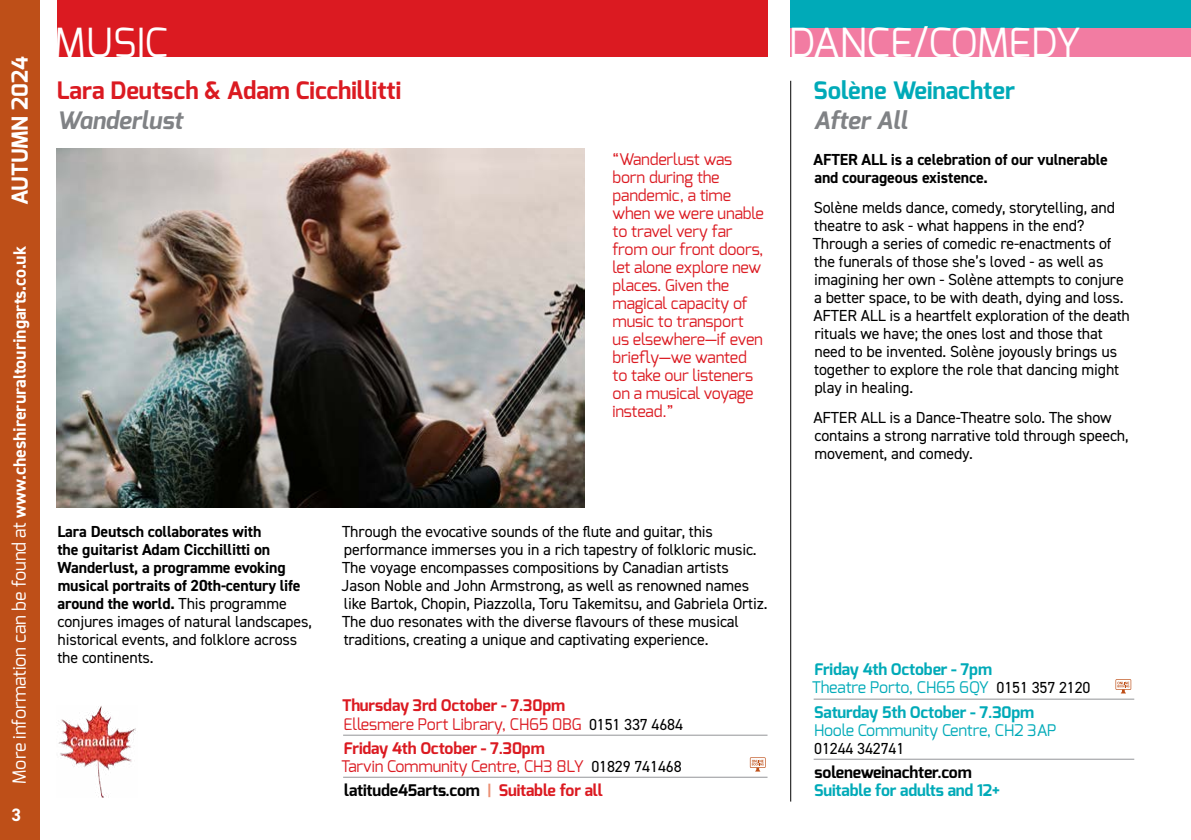
<style>
.page{position:relative;width:1191px;height:840px;background:#fff}
.page>*{position:absolute;margin:0;border:0;box-sizing:border-box;transform-origin:0 0}
.t1{font:40px "Exo";color:#fff}
.t2{font:700 24px "Exo";color:#db1a21}
.t3{font:italic 700 24px "Exo";color:#808285}
.t4{font:700 24px "Exo";color:#00aab8}
.t5{font:700 22px "Exo";color:#fff}
.t6{font:700 18px "DIN2014";letter-spacing:-.01em;color:#fff}
.t7{font:16px/18px "DIN2014";letter-spacing:-.01em;color:#000}
.t8{font:16px/18px "Exo";letter-spacing:-.01em;color:#db1a21}
.t9{font:700 16px/18px "DIN2014";letter-spacing:-.01em;color:#000}
.t10{font:700 16px/18px "Exo";letter-spacing:-.01em;color:#00aab8}
.t11{font:700 16px "Exo";letter-spacing:-.01em;color:#000}
.t12{font:16px "Exo";letter-spacing:-.01em;color:#00aab8}
.s1{font-family:"Exo";font-weight:400}
.s2{font-weight:400}
.s3{font-weight:700}
.s4{font-family:"DIN2014";color:#000}
.s5{color:#eb9074}
.s6{color:#db1a21}
.s7{font-family:"DIN2014";font-weight:400;color:#000}
</style>
<div class="page">
<div style="left:0;top:0;width:40px;height:839px;background:#be4f18"></div>
<div style="left:57px;top:0;width:710px;height:57px;background:#db1a21"></div>
<div style="left:790px;top:0;width:401px;height:57px;background:#f27ca2"></div>
<img style="left:57px;top:148px;width:527px;height:359px">
<hr style="left:790px;top:81px;width:1px;height:720px;background:#000">
<hr style="left:343px;top:734px;width:424px;height:1px;background:#939598">
<hr style="left:343px;top:776px;width:424px;height:1px;background:#939598">
<svg style="left:750px;top:757px;width:15px;height:14px"></svg>
<hr style="left:813px;top:698px;width:321px;height:1px;background:#939598">
<hr style="left:813px;top:758px;width:321px;height:1px;background:#939598">
<svg style="left:1115px;top:679px;width:16px;height:14px"></svg>
<div style="left:791px;top:0;width:400px;height:27px;background:#00aab8"></div>
<img style="left:58px;top:706px;width:78px;height:90px">
<h3 class="t5" style="left:6px;top:205px;width:150px;rotate:-90deg">AUTUMN 2024</h3>
<p class="t6" style="left:8px;top:783px;width:538px;rotate:-90deg"><span class="s1">More information can be found at</span> www.cheshireruraltouringarts.co.uk</p>
<p class="t6" style="left:11px;top:802px;width:11px">3</p>
<h1 class="t1" style="left:54px;top:17px;width:116px">MUSIC</h1>
<h2 class="t2" style="left:57px;top:75px;width:346px">Lara Deutsch &amp; Adam Cicchillitti</h2>
<h2 class="t3" style="left:57px;top:105px;width:127px">Wanderlust</h2>
<p class="t8" style="left:612px;top:150px;width:153px">“Wanderlust was born during the pandemic, a time when we were unable to travel very far from our front doors, let alone explore new places. Given the magical capacity of music to transport us elsewhere—if even briefly—we wanted to take our listeners on a musical voyage instead.”</p>
<h1 class="t1" style="left:789px;top:17px;width:293px">DANCE/COMEDY</h1>
<h2 class="t4" style="left:813px;top:75px;width:203px">Solène Weinachter</h2>
<h2 class="t3" style="left:813px;top:105px;width:95px">After All</h2>
<p class="t9" style="left:813px;top:150px;width:296px">AFTER ALL is a celebration of our vulnerable and courageous existence.</p>
<p class="t7" style="left:812px;top:198px;width:319px">Solène melds dance, comedy, storytelling, and theatre to ask - what happens in the end?<br>Through a series of comedic re-enactments of the funerals of those she’s loved - as well as imagining her own - Solène attempts to conjure a better space, to be with death, dying and loss.<br>AFTER ALL is a heartfelt exploration of the death rituals we have; the ones lost and those that need to be invented. Solène joyously brings us together to explore the role that dancing might play in healing.</p>
<p class="t7" style="left:813px;top:408px;width:317px">AFTER ALL is a Dance-Theatre solo. The show contains a strong narrative told through speech, movement, and comedy.</p>
<p class="t9" style="left:57px;top:522px;width:256px">Lara Deutsch collaborates with<br>the guitarist Adam Cicchillitti on Wanderlust, a programme evoking musical portraits of 20th-century life around the world. <span class="s2">This programme conjures images of natural landscapes, historical events, and folklore across the continents.</span></p>
<p class="t7" style="left:341px;top:522px;width:428px">Through the evocative sounds of the flute and guitar, this performance immerses you in a rich tapestry of folkloric music.<br>The voyage encompasses compositions by Canadian artists Jason Noble and John Armstrong, as well as renowned names like Bartok, Chopin, Piazzolla, Toru Takemitsu, and Gabriela Ortiz.<br>The duo resonates with the diverse flavours of these musical traditions, creating a unique and captivating experience.</p>
<p class="t8" style="left:342px;top:696px;width:343px"><span class="s3">Thursday 3rd October - 7.30pm<br></span>Ellesmere Port Library, CH65 0BG <span class="s4">0151 337 4684</span></p>
<p class="t8" style="left:341px;top:738px;width:342px"><span class="s3">Friday 4th October - 7.30pm<br></span>Tarvin Community Centre, CH3 8LY <span class="s4">01829 741468</span></p>
<p class="t11" style="left:344px;top:779px;width:260px">latitude45arts.com <span class="s5">|</span> <span class="s6">Suitable for all</span></p>
<p class="t10" style="left:812px;top:660px;width:280px">Friday 4th October - 7pm<br><span class="s2">Theatre Porto, CH65 6QY</span> <span class="s7">0151 357 2120</span></p>
<p class="t10" style="left:814px;top:702px;width:221px">Saturday 5th October - 7.30pm</p>
<p class="t12" style="left:814px;top:719px;width:244px">Hoole Community Centre, CH2 3AP</p>
<p class="t7" style="left:814px;top:738px;width:92px">01244 342741</p>
<p class="t11" style="left:814px;top:761px;width:159px">soleneweinachter.com</p>
<p class="t10" style="left:814px;top:780px;width:187px">Suitable for adults and 12+</p>
</div>
